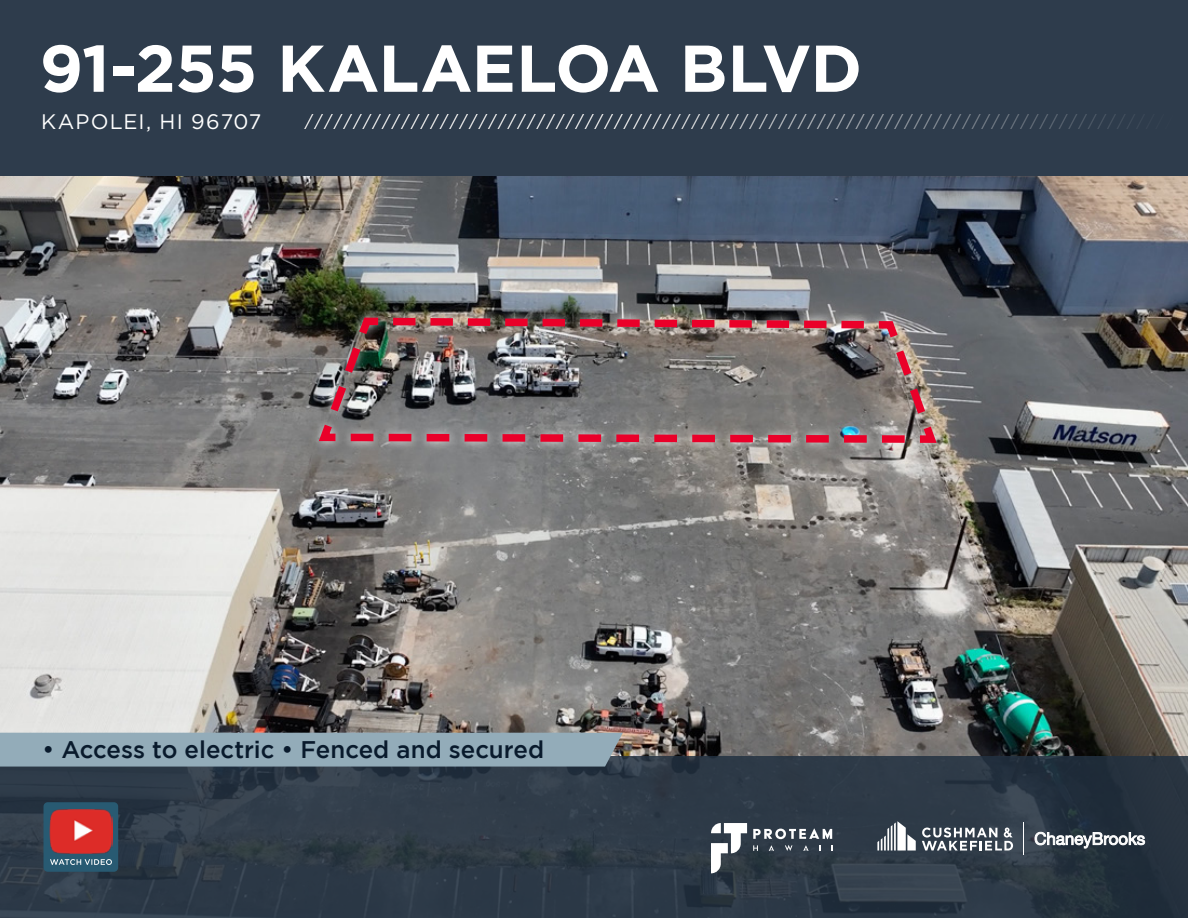
<style>
.page{position:relative;width:1188px;height:918px;background:#fff}
.page>*{position:absolute;margin:0;border:0;box-sizing:border-box;transform-origin:0 0}
.t1{font:700 66px "Gotham";letter-spacing:-.01em;color:#fff}
.t2{font:500 24px "Gotham";color:#091a2c}
.t3{font:21px "Gotham";letter-spacing:.05em;color:#fff}
</style>
<div class="page">
<img style="left:0;top:176px;width:1188px;height:580px">
<div style="left:0;top:0;width:1188px;height:176px;background:#2e3c4c"></div>
<svg style="left:0;top:756px;width:1188px;height:162px;background:#2d3946"></svg>
<div style="left:43px;top:802px;width:75px;height:70px;background:#285a72;border-radius:4px"></div>
<img style="left:49px;top:809px;width:63px;height:44px">
<svg style="left:50px;top:859px;width:62px;height:6px"></svg>
<svg style="left:304px;top:114px;width:838px;height:15px"></svg>
<svg style="left:753px;top:829px;width:79px;height:10px"></svg>
<svg style="left:753px;top:845px;width:5px;height:6px"></svg>
<svg style="left:769px;top:845px;width:5px;height:6px"></svg>
<svg style="left:785px;top:845px;width:7px;height:6px"></svg>
<svg style="left:803px;top:845px;width:6px;height:6px"></svg>
<svg style="left:711px;top:823px;width:36px;height:50px"></svg>
<hr style="left:1024px;top:822px;width:1px;height:33px;background:#fff">
<svg style="left:877px;top:821px;width:39px;height:30px"></svg>
<svg style="left:922px;top:828px;width:91px;height:23px"></svg>
<svg style="left:1034px;top:832px;width:111px;height:17px"></svg>
<div style="left:310px;top:308px;width:635px;height:145px;background:#fff;opacity:.75"></div>
<img style="left:313px;top:314px;width:629px;height:133px">
<div style="left:0;top:733px;width:623px;height:34px;background:#93acb9"></div>
<h1 class="t1" style="left:40px;top:25px;width:824px">91-255 KALAELOA BLVD</h1>
<p class="t3" style="left:41px;top:108px;width:222px">KAPOLEI, HI 96707</p>
<p class="t2" style="left:43px;top:736px;width:503px">• Access to electric • Fenced and secured</p>
</div>
